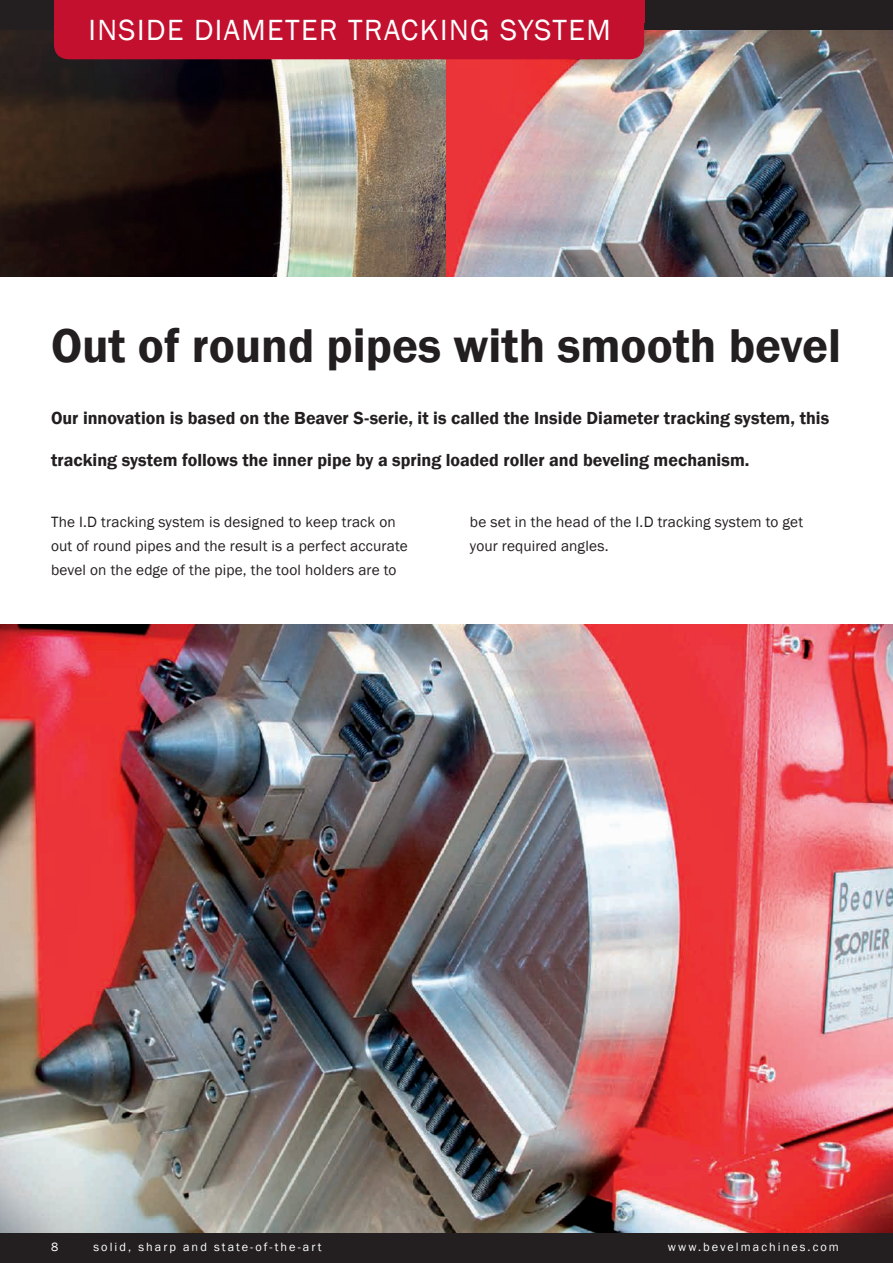
<style>
.page{position:relative;width:893px;height:1263px;background:#fff}
.page>*{position:absolute;margin:0;border:0;box-sizing:border-box;transform-origin:0 0}
.t1{font:600 48.75px "Franklin Gothic";color:#231f20}
.t2{font:30px "Franklin Gothic";letter-spacing:.05em;color:#fff}
.t3{font:600 18px "Franklin Gothic";color:#231f20}
.t4{font:15.3px/24px "Franklin Gothic";letter-spacing:.01em;color:#231f20}
.t5{font:12.3px "Franklin Gothic";letter-spacing:.165em;color:#fff}
</style>
<div class="page">
<img style="left:0;top:624px;width:893px;height:609px">
<div style="left:0;top:1233px;width:893px;height:30px;background:#231f20"></div>
<img style="left:0;top:30px;width:893px;height:246px">
<div style="left:0;top:0;width:893px;height:30px;background:#231f20"></div>
<div style="left:54px;top:0;width:590px;height:59px;background:#c3102f"></div>
<h2 class="t2" style="left:88px;top:12px;width:524px">INSIDE DIAMETER TRACKING SYSTEM</h2>
<h1 class="t1" style="left:51px;top:315px;width:791px">Out of round pipes with smooth bevel</h1>
<p class="t3" style="left:51px;top:407px;width:780px">Our innovation is based on the Beaver S-serie, it is called the Inside Diameter tracking system, this</p>
<p class="t3" style="left:51px;top:449px;width:700px">tracking system follows the inner pipe by a spring loaded roller and beveling mechanism.</p>
<p class="t4" style="left:51px;top:510px;width:358px">The I.D tracking system is designed to keep track on out of round pipes and the result is a perfect accurate bevel on the edge of the pipe, the tool holders are to</p>
<p class="t4" style="left:470px;top:510px;width:335px">be set in the head of the I.D tracking system to get your required angles.</p>
<p class="t5" style="left:51px;top:1240px;width:9px">8</p>
<p class="t5" style="left:94px;top:1240px;width:230px">solid, sharp and state-of-the-art</p>
<p class="t5" style="left:668px;top:1240px;width:173px">www.bevelmachines.com</p>
</div>
